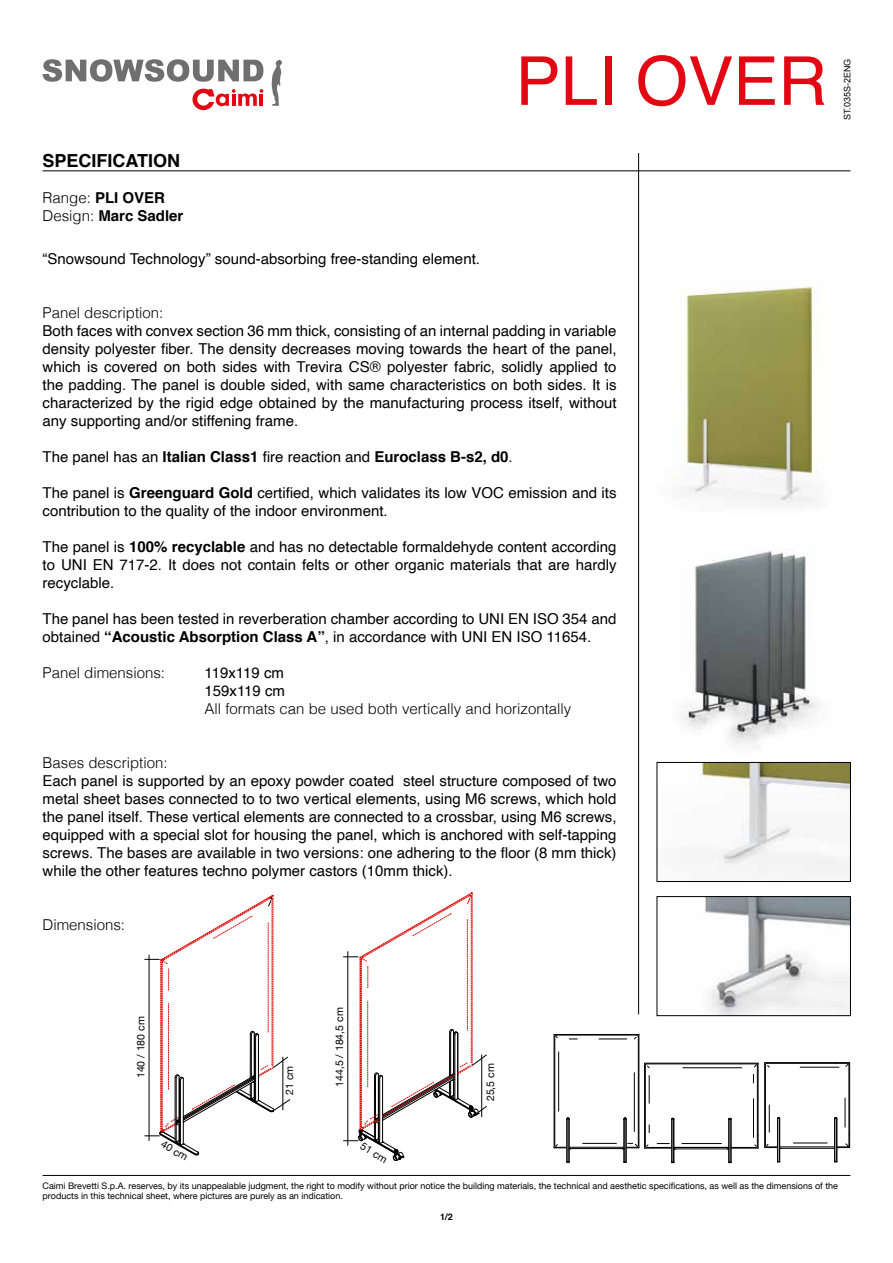
<style>
.page{position:relative;width:893px;height:1263px;background:#fff}
.page>*{position:absolute;margin:0;border:0;box-sizing:border-box;transform-origin:0 0}
.t1{font:67.5px "Helvetica";color:#e30613}
.t2{font:700 18px "Helvetica";color:#000}
.t3{font:15px/18px "Helvetica";color:#000;text-align:justify}
.t4{font:300 15px "Helvetica";color:#000}
.t5{font:700 15px/18px "Helvetica";color:#000}
.t6{font:10.5px "Helvetica Neue";color:#000}
.t7{font:9px/10.8px "Helvetica Neue";color:#000}
.t8{font:9px "Arial";color:#000}
.t9{font:700 9px "Helvetica";color:#000}
.s1{font-weight:300}
.s2{font-weight:700}
</style>
<div class="page">
<hr style="left:43px;top:170px;width:807px;height:1px;background:#000">
<hr style="left:43px;top:1175px;width:807px;height:1px;background:#000">
<hr style="left:638px;top:153px;width:1px;height:861px;background:#000">
<img style="left:685px;top:286px;width:132px;height:218px">
<img style="left:692px;top:764px;width:157px;height:110px">
<div style="left:657px;top:762px;width:194px;height:120px;border:1px solid #000"></div>
<img style="left:705px;top:898px;width:144px;height:116px">
<div style="left:657px;top:896px;width:194px;height:120px;border:1px solid #000"></div>
<img style="left:683px;top:551px;width:137px;height:198px">
<svg style="left:343px;top:892px;width:144px;height:269px"></svg>
<hr style="left:481px;top:1054px;width:1px;height:63px;background:#000">
<svg style="left:144px;top:895px;width:147px;height:260px"></svg>
<hr style="left:283px;top:1057px;width:1px;height:53px;background:#000">
<hr style="left:569px;top:1119px;width:1px;height:43px;background:#000">
<hr style="left:567px;top:1119px;width:1px;height:43px;background:#000">
<hr style="left:626px;top:1119px;width:1px;height:43px;background:#000">
<hr style="left:624px;top:1119px;width:1px;height:43px;background:#000">
<hr style="left:569px;top:1148px;width:55px;height:1px;background:#000">
<hr style="left:569px;top:1147px;width:55px;height:1px;background:#000">
<svg style="left:599px;top:1039px;width:28px;height:1px"></svg>
<hr style="left:556px;top:1035px;width:81px;height:1px;background:#000">
<hr style="left:558px;top:1052px;width:1px;height:59px;background:#000">
<hr style="left:583px;top:1143px;width:33px;height:1px;background:#000">
<hr style="left:634px;top:1073px;width:1px;height:58px;background:#000">
<hr style="left:554px;top:1034px;width:1px;height:114px;background:#000">
<hr style="left:554px;top:1034px;width:85px;height:1px;background:#000">
<hr style="left:638px;top:1036px;width:1px;height:110px;background:#000">
<hr style="left:639px;top:1034px;width:1px;height:114px;background:#000">
<svg style="left:554px;top:1035px;width:4px;height:3px"></svg>
<svg style="left:634px;top:1034px;width:6px;height:5px"></svg>
<svg style="left:554px;top:1144px;width:17px;height:6px"></svg>
<hr style="left:674px;top:1119px;width:1px;height:43px;background:#000">
<hr style="left:671px;top:1119px;width:1px;height:43px;background:#000">
<hr style="left:673px;top:1119px;width:1px;height:43px;background:#000">
<hr style="left:672px;top:1119px;width:1px;height:43px;background:#000">
<hr style="left:731px;top:1119px;width:1px;height:43px;background:#000">
<hr style="left:729px;top:1119px;width:1px;height:43px;background:#000">
<hr style="left:674px;top:1148px;width:55px;height:1px;background:#000">
<hr style="left:758px;top:1063px;width:1px;height:72px;background:#000">
<hr style="left:757px;top:1065px;width:1px;height:70px;background:#000">
<svg style="left:649px;top:1075px;width:1px;height:28px"></svg>
<hr style="left:645px;top:1065px;width:1px;height:81px;background:#000">
<hr style="left:682px;top:1143px;width:39px;height:1px;background:#000">
<hr style="left:753px;top:1099px;width:1px;height:38px;background:#000">
<hr style="left:683px;top:1067px;width:59px;height:1px;background:#000">
<hr style="left:674px;top:1147px;width:55px;height:1px;background:#000">
<hr style="left:644px;top:1063px;width:1px;height:85px;background:#000">
<hr style="left:647px;top:1064px;width:109px;height:1px;background:#000">
<hr style="left:645px;top:1063px;width:113px;height:1px;background:#000">
<svg style="left:622px;top:1143px;width:54px;height:7px"></svg>
<svg style="left:644px;top:1063px;width:5px;height:5px"></svg>
<hr style="left:779px;top:1119px;width:1px;height:42px;background:#000">
<hr style="left:777px;top:1119px;width:1px;height:42px;background:#000">
<hr style="left:837px;top:1119px;width:1px;height:42px;background:#000">
<hr style="left:836px;top:1119px;width:1px;height:42px;background:#000">
<hr style="left:834px;top:1119px;width:1px;height:42px;background:#000">
<hr style="left:780px;top:1148px;width:55px;height:1px;background:#000">
<hr style="left:780px;top:1146px;width:55px;height:1px;background:#000">
<hr style="left:793px;top:1143px;width:34px;height:1px;background:#000">
<hr style="left:849px;top:1065px;width:1px;height:70px;background:#000">
<svg style="left:833px;top:1135px;width:17px;height:14px"></svg>
<svg style="left:727px;top:1105px;width:55px;height:45px"></svg>
<hr style="left:765px;top:1065px;width:1px;height:80px;background:#000">
<svg style="left:845px;top:1098px;width:1px;height:29px"></svg>
<hr style="left:764px;top:1063px;width:1px;height:84px;background:#000">
<svg style="left:754px;top:1062px;width:16px;height:5px"></svg>
<hr style="left:765px;top:1062px;width:72px;height:1px;background:#000">
<hr style="left:767px;top:1063px;width:70px;height:1px;background:#000">
<svg style="left:837px;top:1062px;width:13px;height:5px"></svg>
<hr style="left:800px;top:1067px;width:39px;height:1px;background:#000">
<svg style="left:43px;top:59px;width:220px;height:23px"></svg>
<svg style="left:272px;top:60px;width:10px;height:46px"></svg>
<svg style="left:192px;top:89px;width:71px;height:21px"></svg>
<h1 class="t1" style="left:516px;top:29px;width:313px">PLI OVER</h1>
<p class="t8" style="left:841px;top:120px;width:63px;rotate:-90deg">ST.035S-2ENG</p>
<p class="t2" style="left:43px;top:146px;width:139px">SPECIFICATION</p>
<p class="t5" style="left:43px;top:189px;width:142px"><span class="s1">Range:</span> PLI OVER<br><span class="s1">Design:</span> Marc Sadler</p>
<p class="t3" style="left:43px;top:250px;width:439px">“Snowsound Technology” sound-absorbing free-standing element.</p>
<p class="t4" style="left:43px;top:300px;width:122px">Panel description:</p>
<p class="t3" style="left:43px;top:322px;width:575px">Both faces with convex section 36 mm thick, consisting of an internal padding in variable density polyester fiber. The density decreases moving towards the heart of the panel, which is covered on both sides with Trevira CS® polyester fabric, solidly applied to the padding. The panel is double sided, with same characteristics on both sides. It is characterized by the rigid edge obtained by the manufacturing process itself, without any supporting and/or stiffening frame.</p>
<p class="t3" style="left:43px;top:448px;width:472px">The panel has an <span class="s2">Italian Class1</span> fire reaction and <span class="s2">Euroclass B-s2, d0</span>.</p>
<p class="t3" style="left:43px;top:484px;width:576px">The panel is <span class="s2">Greenguard Gold</span> certified, which validates its low VOC emission and its contribution to the quality of the indoor environment.</p>
<p class="t3" style="left:43px;top:538px;width:575px">The panel is <span class="s2">100% recyclable</span> and has no detectable formaldehyde content according to UNI EN 717-2. It does not contain felts or other organic materials that are hardly recyclable.</p>
<p class="t3" style="left:43px;top:610px;width:576px">The panel has been tested in reverberation chamber according to UNI EN ISO 354 and obtained <span class="s2">“Acoustic Absorption Class A”</span>, in accordance with UNI EN ISO 11654.</p>
<p class="t4" style="left:43px;top:660px;width:124px">Panel dimensions:</p>
<p class="t3" style="left:205px;top:664px;width:82px">119x119 cm<br>159x119 cm</p>
<p class="t4" style="left:205px;top:696px;width:368px">All formats can be used both vertically and horizontally</p>
<p class="t4" style="left:43px;top:750px;width:127px">Bases description:</p>
<p class="t3" style="left:43px;top:772px;width:576px">Each panel is supported by an epoxy powder coated steel structure composed of two metal sheet bases connected to to two vertical elements, using M6 screws, which hold the panel itself. These vertical elements are connected to a crossbar, using M6 screws, equipped with a special slot for housing the panel, which is anchored with self-tapping screws. The bases are available in two versions: one adhering to the floor (8 mm thick) while the other features techno polymer castors (10mm thick).</p>
<p class="t4" style="left:43px;top:912px;width:84px">Dimensions:</p>
<p class="t6" style="left:133px;top:1078px;width:63px;rotate:-90deg">140 / 180 cm</p>
<p class="t6" style="left:166px;top:1136px;width:31px;rotate:31deg">40 cm</p>
<p class="t6" style="left:282px;top:1095px;width:31px;rotate:-90deg">21 cm</p>
<p class="t6" style="left:332px;top:1087px;width:81px;rotate:-90deg">144,5 / 184,5 cm</p>
<p class="t6" style="left:365px;top:1139px;width:31px;rotate:31deg">51 cm</p>
<p class="t6" style="left:483px;top:1101px;width:39px;rotate:-90deg">25,5 cm</p>
<p class="t7" style="left:43px;top:1180px;width:797px">Caimi Brevetti S.p.A. reserves, by its unappealable judgment, the right to modify without prior notice the building materials, the technical and aesthetic specifications, as well as the dimensions of the products in this technical sheet, where pictures are purely as an indication.</p>
<p class="t9" style="left:440px;top:1210px;width:14px">1/2</p>
</div>
